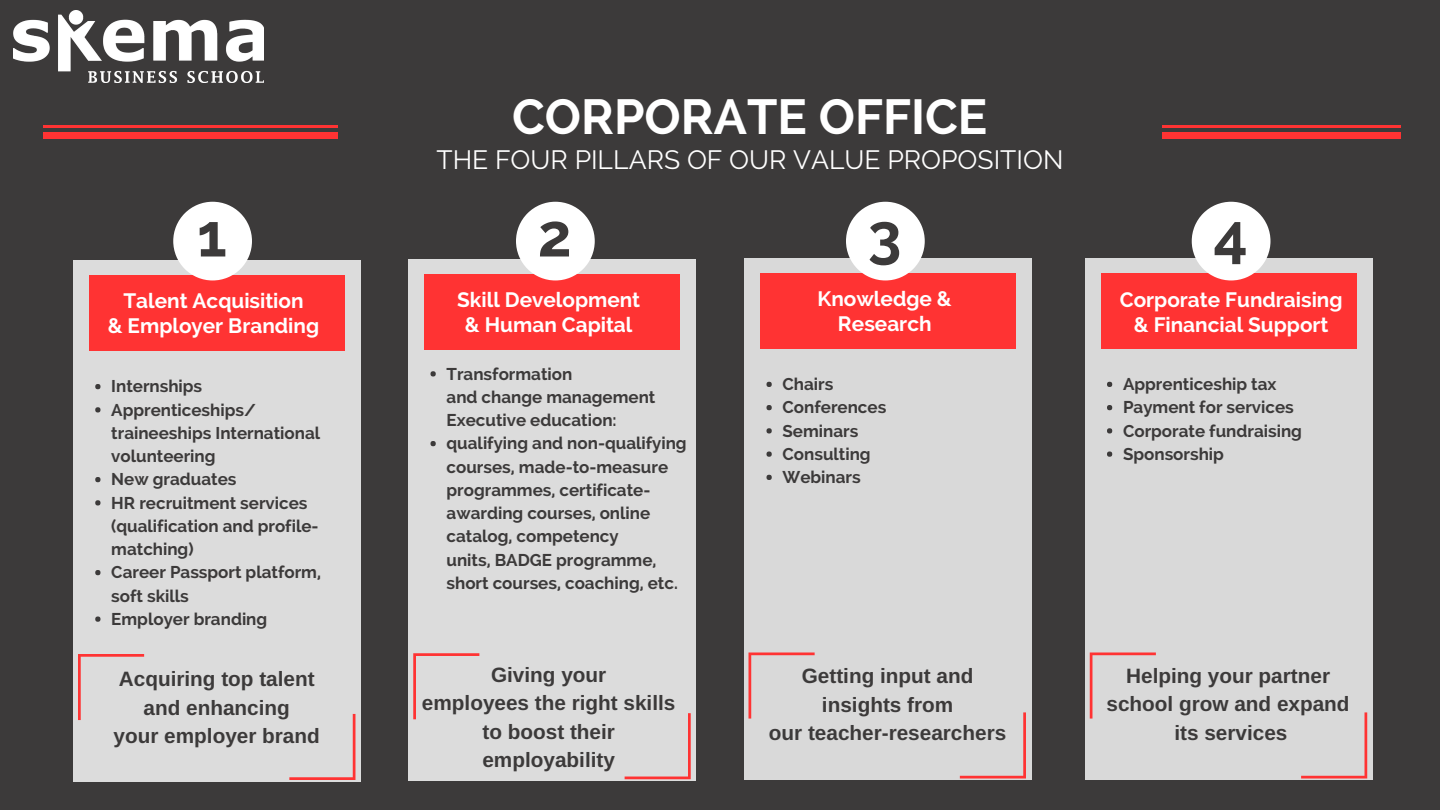
<style>
.page{position:relative;width:1440px;height:810px;background:#3c3a3a}
.page>*{position:absolute;margin:0;border:0;box-sizing:border-box;transform-origin:0 0}
.t1{font:700 60.3px "Raleway";color:#3c3a3a}
.t2{font:700 49.1px "Raleway";color:#fff}
.t3{font:26.4px "Raleway";color:#fff}
.t4{font:700 20.8px/28.5px "Arimo";color:#3c3a3a;text-align:center}
.t5{font:700 20.8px/24.8px "Raleway";color:#fff;text-align:center}
.t6{font:700 17px/23.2px "Raleway";color:#3c3a3a}
</style>
<div class="page">
<div style="left:74px;top:260px;width:287px;height:522px;background:#dcdcdc"></div>
<svg style="left:95px;top:384px;width:5px;height:5px"></svg>
<svg style="left:95px;top:407px;width:5px;height:5px"></svg>
<svg style="left:95px;top:477px;width:5px;height:5px"></svg>
<svg style="left:95px;top:500px;width:5px;height:6px"></svg>
<svg style="left:95px;top:570px;width:5px;height:5px"></svg>
<svg style="left:95px;top:616px;width:5px;height:6px"></svg>
<hr style="left:44px;top:126px;width:1357px;height:2px;background:#f33">
<div style="left:44px;top:132px;width:1357px;height:6px;background:#f33"></div>
<div style="left:338px;top:71px;width:824px;height:118px;background:#3c3a3a"></div>
<div style="left:89px;top:275px;width:256px;height:76px;background:#f33"></div>
<svg style="left:173px;top:202px;width:79px;height:78px"></svg>
<svg style="left:78px;top:654px;width:66px;height:66px"></svg>
<svg style="left:289px;top:714px;width:66px;height:66px"></svg>
<div style="left:409px;top:259px;width:287px;height:522px;background:#dcdcdc"></div>
<svg style="left:430px;top:371px;width:6px;height:5px"></svg>
<svg style="left:430px;top:441px;width:6px;height:5px"></svg>
<div style="left:425px;top:274px;width:255px;height:76px;background:#f33"></div>
<svg style="left:516px;top:202px;width:79px;height:78px"></svg>
<svg style="left:413px;top:653px;width:66px;height:66px"></svg>
<svg style="left:625px;top:713px;width:66px;height:66px"></svg>
<div style="left:744px;top:258px;width:287px;height:522px;background:#d9d9d9"></div>
<svg style="left:766px;top:382px;width:6px;height:5px"></svg>
<svg style="left:766px;top:405px;width:6px;height:5px"></svg>
<svg style="left:766px;top:428px;width:6px;height:6px"></svg>
<svg style="left:766px;top:452px;width:6px;height:5px"></svg>
<svg style="left:766px;top:475px;width:6px;height:5px"></svg>
<div style="left:761px;top:273px;width:255px;height:76px;background:#f33"></div>
<svg style="left:846px;top:202px;width:79px;height:78px"></svg>
<svg style="left:749px;top:652px;width:66px;height:67px"></svg>
<svg style="left:960px;top:712px;width:66px;height:66px"></svg>
<div style="left:1085px;top:258px;width:287px;height:522px;background:#d9d9d9"></div>
<svg style="left:1107px;top:382px;width:5px;height:5px"></svg>
<svg style="left:1107px;top:405px;width:5px;height:5px"></svg>
<svg style="left:1107px;top:428px;width:5px;height:6px"></svg>
<svg style="left:1107px;top:452px;width:5px;height:5px"></svg>
<div style="left:1101px;top:273px;width:256px;height:76px;background:#f33"></div>
<svg style="left:1192px;top:202px;width:78px;height:78px"></svg>
<svg style="left:1090px;top:652px;width:66px;height:67px"></svg>
<svg style="left:1301px;top:712px;width:66px;height:66px"></svg>
<img style="left:14px;top:10px;width:250px;height:72px">
<h1 class="t1" style="left:197px;top:200px;width:31px">1</h1>
<p class="t5" style="left:108px;top:288px;width:213px">Talent Acquisition<br>&amp; Employer Branding</p>
<p class="t6" style="left:111px;top:375px;width:211px">Internships<br>Apprenticeships/ traineeships International volunteering<br>New graduates<br>HR recruitment services (qualification and profile&shy;matching)<br>Career Passport platform, soft skills<br>Employer branding</p>
<p class="t4" style="left:114px;top:665px;width:208px">Acquiring top talent and enhancing<br>your employer brand</p>
<h2 class="t2" style="left:512px;top:87px;width:477px">CORPORATE OFFICE</h2>
<h3 class="t3" style="left:437px;top:144px;width:628px">THE FOUR PILLARS OF OUR VALUE PROPOSITION</h3>
<h1 class="t1" style="left:537px;top:200px;width:36px">2</h1>
<p class="t5" style="left:457px;top:288px;width:185px">Skill Development &amp; Human Capital</p>
<p class="t6" style="left:447px;top:362px;width:242px">Transformation<br>and change management<br>Executive education: qualifying and non-qualifying courses, made-to-measure programmes, certificate&shy;awarding courses, online catalog, competency<br>units, BADGE programme, short courses, coaching, etc.</p>
<p class="t4" style="left:422px;top:660px;width:255px">Giving your<br>employees the right skills to boost their employability</p>
<h1 class="t1" style="left:868px;top:200px;width:35px">3</h1>
<p class="t5" style="left:818px;top:286px;width:136px">Knowledge &amp;<br>Research</p>
<p class="t6" style="left:783px;top:372px;width:105px">Chairs<br>Conferences<br>Seminars<br>Consulting<br>Webinars</p>
<p class="t4" style="left:769px;top:662px;width:239px">Getting input and insights from<br>our teacher-researchers</p>
<h1 class="t1" style="left:1213px;top:200px;width:36px">4</h1>
<p class="t5" style="left:1120px;top:288px;width:224px">Corporate Fundraising &amp; Financial Support</p>
<p class="t6" style="left:1123px;top:372px;width:180px">Apprenticeship tax<br>Payment for services<br>Corporate fundraising<br>Sponsorship</p>
<p class="t4" style="left:1107px;top:661px;width:245px">Helping your partner school grow and expand its services</p>
</div>
